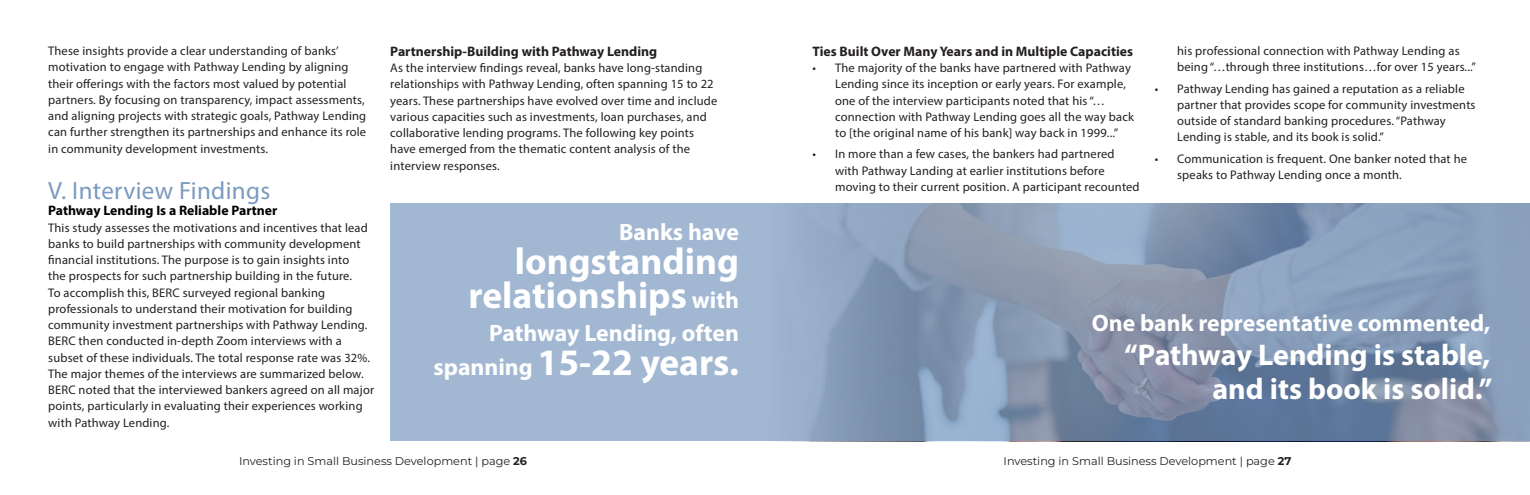
<style>
.page{position:relative;width:1530px;height:495px;background:#fff}
.page>*{position:absolute;margin:0;border:0;box-sizing:border-box;transform-origin:0 0}
.t1{font:700 37.5px/33.8px "Myriad Pro";color:#fff;text-align:right}
.t2{font:700 30px/33.8px "Myriad Pro";color:#fff;text-align:right}
.t3{font:25px "Myriad Pro";letter-spacing:.015em;color:#7b9ac0}
.t4{font:700 23.75px "Myriad Pro";color:#fff}
.Table_Header{font:700 13.75px "Myriad Pro";color:#231f20}
.Table_Header-2{font:700 13.75px "Myriad Pro";color:#000}
.Body{font:12.5px/16.2px "Myriad Pro";letter-spacing:.015em;color:#231f20}
.t5{font:100 11.25px "Montserrat";color:#231f20}
.s1{font-size:23.75px}
</style>
<div class="page">
<svg style="left:390px;top:203px;width:1140px;height:238px;background:#8da1bc"></svg>
<p class="Body" style="left:48px;top:43px;width:319px">These insights provide a clear understanding of banks’ motivation to engage with Pathway Lending by aligning their offerings with the factors most valued by potential partners. By focusing on transparency, impact assessments, and aligning projects with strategic goals, Pathway Lending can further strengthen its partnerships and enhance its role in community development investments.</p>
<p class="t3" style="left:48px;top:175px;width:224px">V. Interview Findings</p>
<p class="Table_Header-2" style="left:48px;top:202px;width:231px">Pathway Lending Is a Reliable Partner</p>
<p class="Body" style="left:48px;top:219px;width:327px">This study assesses the motivations and incentives that lead banks to build partnerships with community development financial institutions. The purpose is to gain insights into<br>the prospects for such partnership building in the future.<br>To accomplish this, BERC surveyed regional banking professionals to understand their motivation for building community investment partnerships with Pathway Lending.<br>BERC then conducted in-depth Zoom interviews with a subset of these individuals. The total response rate was 32%.<br>The major themes of the interviews are summarized below.<br>BERC noted that the interviewed bankers agreed on all major points, particularly in evaluating their experiences working with Pathway Lending.</p>
<p class="Table_Header" style="left:390px;top:42px;width:268px">Partnership-Building with Pathway Lending</p>
<p class="Body" style="left:390px;top:60px;width:329px">As the interview findings reveal, banks have long-standing relationships with Pathway Lending, often spanning 15 to 22 years. These partnerships have evolved over time and include various capacities such as investments, loan purchases, and collaborative lending programs. The following key points have emerged from the thematic content analysis of the interview responses.</p>
<p class="t4" style="left:619px;top:217px;width:121px">Banks have</p>
<p class="t1" style="left:469px;top:243px;width:272px">longstanding relationships <span class="s1">with</span></p>
<p class="t4" style="left:489px;top:318px;width:251px">Pathway Lending, often</p>
<p class="t1" style="left:434px;top:345px;width:307px"><span class="s1">spanning</span> 15-22 years.</p>
<p class="Table_Header" style="left:813px;top:42px;width:322px">Ties Built Over Many Years and in Multiple Capacities</p>
<p class="Body" style="left:835px;top:60px;width:300px;text-indent:-22px">• The majority of the banks have partnered with Pathway Lending since its inception or early years. For example, one of the interview participants noted that his “… connection with Pathway Lending goes all the way back to [the original name of his bank] way back in 1999...”</p>
<p class="Body" style="left:835px;top:146px;width:306px;text-indent:-22px">• In more than a few cases, the bankers had partnered with Pathway Landing at earlier institutions before moving to their current position. A participant recounted</p>
<p class="Body" style="left:1177px;top:43px;width:300px">his professional connection with Pathway Lending as being “…through three institutions…for over 15 years...”</p>
<p class="Body" style="left:1177px;top:80px;width:300px;text-indent:-22px">• Pathway Lending has gained a reputation as a reliable partner that provides scope for community investments outside of standard banking procedures. “Pathway Lending is stable, and its book is solid.”</p>
<p class="Body" style="left:1177px;top:150px;width:291px;text-indent:-22px">• Communication is frequent. One banker noted that he speaks to Pathway Lending once a month.</p>
<p class="t4" style="left:1092px;top:308px;width:400px">One bank representative commented,</p>
<p class="t2" style="left:1124px;top:337px;width:370px">“Pathway Lending is stable, and its book is solid.”</p>
<p class="t5" style="left:239px;top:454px;width:289px">Investing in Small Business Development | page 26</p>
<p class="t5" style="left:1004px;top:454px;width:289px">Investing in Small Business Development | page 27</p>
</div>
